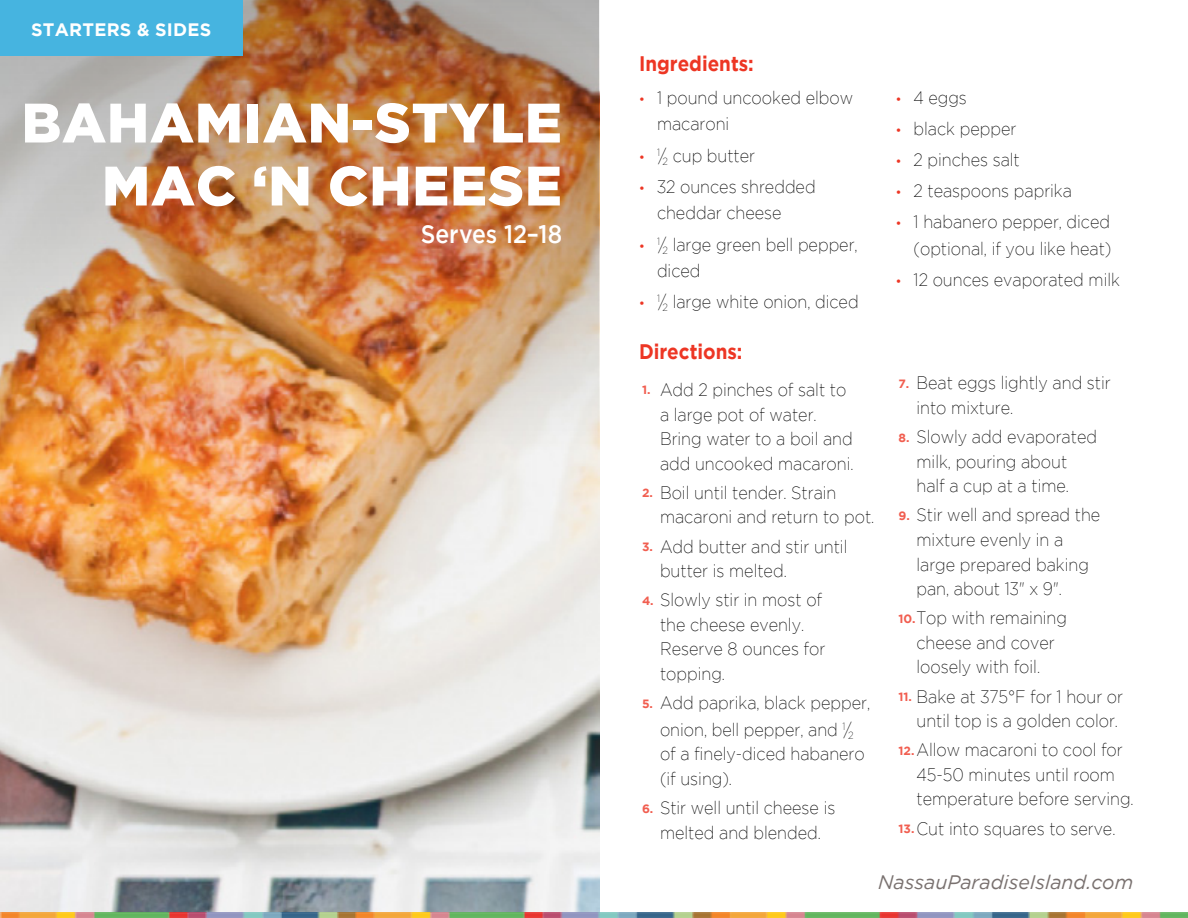
<style>
.page{position:relative;width:1188px;height:918px;background:#fff}
.page>*{position:absolute;margin:0;border:0;box-sizing:border-box;transform-origin:0 0}
.t1{font:900 55.5px/63px "Gotham";letter-spacing:.015em;color:#fff;text-align:right}
.t2{font:500 25.5px "Gotham";color:#fff;scale:.9 1}
.t3{font:700 21px "Gotham";color:#ed3624;scale:.9 1}
.t4{font:italic 19.5px "Gotham";color:#79716f}
.t5{font:200 18px/24.6px "Gotham";color:#000;scale:.9 1}
.t6{font:700 18px "Gotham";letter-spacing:.015em;color:#fff}
.s1{font-weight:300;font-size:13.5px;color:#ed3624}
.s2{font-weight:700;font-size:12px;color:#f15e50}
</style>
<div class="page">
<img style="left:0;top:452px;width:599px;height:460px">
<img style="left:0;top:0;width:599px;height:452px">
<div style="left:0;top:0;width:243px;height:56px;background:#46b4e0"></div>
<img style="left:0;top:912px;width:1188px;height:6px">
<p class="t6" style="left:31px;top:19px;width:182px">STARTERS &amp; SIDES</p>
<h1 class="t1" style="left:22px;top:90px;width:542px">BAHAMIAN-STYLE<br>MAC ‘N CHEESE</h1>
<h2 class="t2" style="left:421px;top:219px;width:159px">Serves 12–18</h2>
<p class="t3" style="left:639px;top:51px;width:129px">Ingredients:</p>
<p class="t5" style="left:657px;top:84px;width:220px;line-height:26.7px;text-indent:-18px"><span class="s1">•</span> 1 pound uncooked elbow macaroni</p>
<p class="t5" style="left:639px;top:143px;width:131px"><span class="s1">•</span> <sup>1</sup>/<sub>2</sub> cup butter</p>
<p class="t5" style="left:657px;top:173px;width:178px;line-height:26.7px;text-indent:-18px"><span class="s1">•</span> 32 ounces shredded cheddar cheese</p>
<p class="t5" style="left:657px;top:231px;width:224px;line-height:26.7px;text-indent:-18px"><span class="s1">•</span> <sup>1</sup>/<sub>2</sub> large green bell pepper, diced</p>
<p class="t5" style="left:639px;top:289px;width:246px"><span class="s1">•</span> <sup>1</sup>/<sub>2</sub> large white onion, diced</p>
<p class="t3" style="left:639px;top:339px;width:117px">Directions:</p>
<p class="t5" style="left:660px;top:377px;width:217px;text-indent:-18px"><span class="s2">1.</span> Add 2 pinches of salt to a large pot of water.<br>Bring water to a boil and add uncooked macaroni.</p>
<p class="t5" style="left:660px;top:480px;width:240px;text-indent:-18px"><span class="s2">2.</span> Boil until tender. Strain macaroni and return to pot.</p>
<p class="t5" style="left:660px;top:534px;width:210px;text-indent:-18px"><span class="s2">3.</span> Add butter and stir until butter is melted.</p>
<p class="t5" style="left:660px;top:587px;width:185px;text-indent:-18px"><span class="s2">4.</span> Slowly stir in most of the cheese evenly.<br>Reserve 8 ounces for topping.</p>
<p class="t5" style="left:642px;top:689px;width:255px;line-height:26.7px;text-align:center"><span class="s2">5.</span> Add paprika, black pepper, onion, bell pepper, and <sup>1</sup>/<sub>2</sub></p>
<p class="t5" style="left:660px;top:742px;width:229px">of a finely-diced habanero (if using).</p>
<p class="t5" style="left:642px;top:795px;width:216px;text-align:center"><span class="s2">6.</span> Stir well until cheese is melted and blended.</p>
<p class="t5" style="left:895px;top:85px;width:81px"><span class="s1">•</span> 4 eggs</p>
<p class="t5" style="left:895px;top:116px;width:136px"><span class="s1">•</span> black pepper</p>
<p class="t5" style="left:895px;top:147px;width:140px"><span class="s1">•</span> 2 pinches salt</p>
<p class="t5" style="left:895px;top:178px;width:198px"><span class="s1">•</span> 2 teaspoons paprika</p>
<p class="t5" style="left:895px;top:208px;width:241px;line-height:26.7px;text-align:right"><span class="s1">•</span> 1 habanero pepper, diced (optional, if you like heat)</p>
<p class="t5" style="left:895px;top:267px;width:251px"><span class="s1">•</span> 12 ounces evaporated milk</p>
<p class="t5" style="left:916px;top:370px;width:217px;text-indent:-18px"><span class="s2">7.</span> Beat eggs lightly and stir into mixture.</p>
<p class="t5" style="left:916px;top:424px;width:202px;text-indent:-18px"><span class="s2">8.</span> Slowly add evaporated milk, pouring about half a cup at a time.</p>
<p class="t5" style="left:916px;top:502px;width:206px;text-indent:-18px"><span class="s2">9.</span> Stir well and spread the mixture evenly in a large prepared baking pan, about 13" x 9".</p>
<p class="t5" style="left:898px;top:605px;width:189px;text-align:center"><span class="s2">10.</span>Top with remaining cheese and cover loosely with foil.</p>
<p class="t5" style="left:898px;top:684px;width:251px;text-align:right"><span class="s2">11.</span> Bake at 375°F for 1 hour or until top is a golden color.</p>
<p class="t5" style="left:916px;top:737px;width:243px;text-indent:-18px"><span class="s2">12.</span> Allow macaroni to cool for<br>45-50 minutes until room temperature before serving.</p>
<p class="t5" style="left:898px;top:816px;width:243px"><span class="s2">13.</span> Cut into squares to serve.</p>
<p class="t4" style="left:878px;top:871px;width:256px">NassauParadiseIsland.com</p>
</div>
